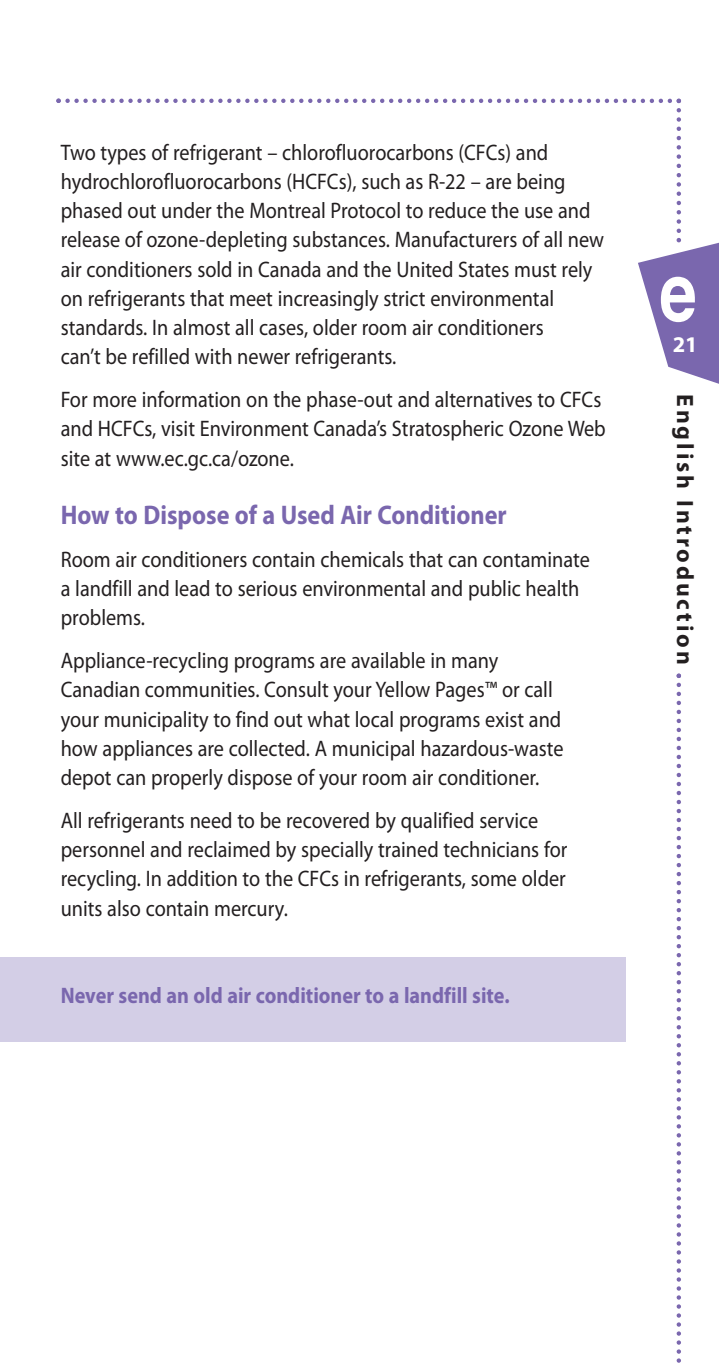
<style>
.page{position:relative;width:719px;height:1367px;background:#fff}
.page>*{position:absolute;margin:0;border:0;box-sizing:border-box;transform-origin:0 0}
.t1{font:700 27px "Myriad Pro";color:#7a67ae;scale:.9 1}
.t2{font:700 23.62px "Myriad Pro";letter-spacing:.12em;color:#231f20}
.t3{font:22.5px/29.2px "Myriad Pro";color:#231f20;scale:.9 1}
.t4{font:700 22.5px "Myriad Pro";color:#7a67ae;scale:.9 1}
.t5{font:700 22.5px "Myriad Pro";color:#fff}
</style>
<div class="page">
<div style="left:0;top:957px;width:625px;height:85px;background:#d3cee6"></div>
<svg style="left:677px;top:673px;width:4px;height:690px"></svg>
<svg style="left:56px;top:99px;width:663px;height:285px"></svg>
<p class="t3" style="left:61px;top:139px;width:605px">Two types of refrigerant – chlorofluorocarbons (CFCs) and hydrochlorofluorocarbons (HCFCs), such as R-22 – are being phased out under the Montreal Protocol to reduce the use and release of ozone-depleting substances. Manufacturers of all new air conditioners sold in Canada and the United States must rely on refrigerants that meet increasingly strict environmental standards. In almost all cases, older room air conditioners<br>can’t be refilled with newer refrigerants.</p>
<p class="t3" style="left:61px;top:387px;width:607px">For more information on the phase-out and alternatives to CFCs and HCFCs, visit Environment Canada’s Stratospheric Ozone Web site at www.ec.gc.ca/ozone.</p>
<p class="t1" style="left:61px;top:505px;width:497px">How to Dispose of a Used Air Conditioner</p>
<p class="t3" style="left:61px;top:546px;width:589px">Room air conditioners contain chemicals that can contaminate a landfill and lead to serious environmental and public health problems.</p>
<p class="t3" style="left:61px;top:648px;width:560px">Appliance-recycling programs are available in many Canadian communities. Consult your Yellow Pages™ or call your municipality to find out what local programs exist and how appliances are collected. A municipal hazardous-waste depot can properly dispose of your room air conditioner.</p>
<p class="t3" style="left:61px;top:807px;width:564px">All refrigerants need to be recovered by qualified service personnel and reclaimed by specially trained technicians for recycling. In addition to the CFCs in refrigerants, some older units also contain mercury.</p>
<p class="t4" style="left:61px;top:987px;width:500px">Never send an old air conditioner to a landfill site.</p>
<p class="t5" style="left:673px;top:336px;width:26px">21</p>
<p class="t2" style="left:694px;top:394px;width:272px;rotate:90deg">English Introduction</p>
</div>
